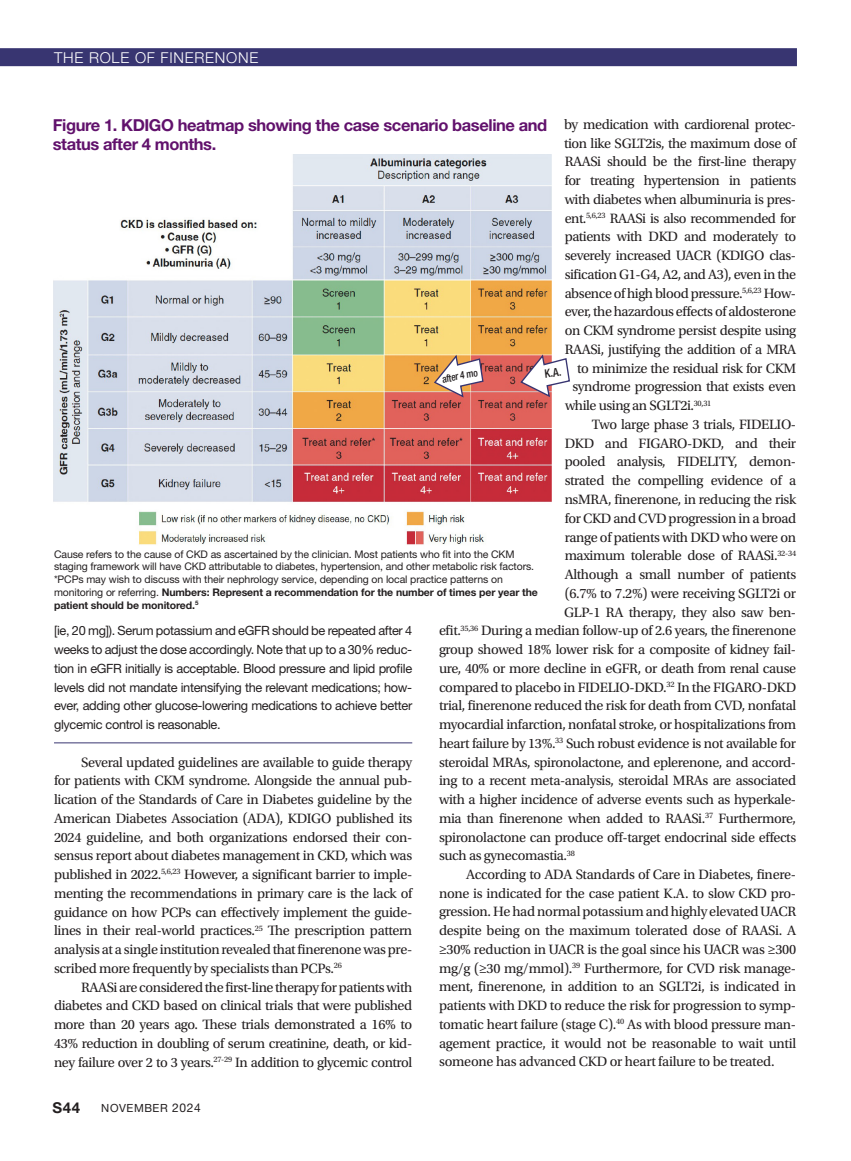
<style>
.page{position:relative;width:851px;height:1161px;background:#fff}
.page>*{position:absolute;margin:0;border:0;box-sizing:border-box;transform-origin:0 0}
.table_head{font:700 16.5px/19.5px "Helvetica Neue LT Std";letter-spacing:-.025em;color:#61116c}
.t1{font:300 15px "Helvetica Neue LT Std";letter-spacing:.05em;color:#fff}
.t2{font:700 15px "Helvetica Neue LT Std";color:#231f20}
.t1-2{font:14.25px/18.8px "Utopia Std";letter-spacing:-.025em;color:#231f20;text-align:justify}
.case_study_text{font:12.75px/18.8px "Helvetica Neue LT Std";letter-spacing:-.025em;color:#231f20;text-align:justify}
.t3{font:500 condensed 11.7px "Helvetica Neue LT Std";color:#231f20;scale:.94 1}
.t4{font:11.25px "Helvetica Neue LT Std";letter-spacing:.05em;color:#231f20}
.source{font:10.5px/12.8px "Helvetica Neue LT Std";letter-spacing:-.01em;color:#231f20}
.t5{font:500 condensed 10.2px "Helvetica Neue LT Std";color:#231f20;scale:.94 1}
.s1{font-weight:700}
.s2{font-size:12px}
</style>
<div class="page">
<div style="left:0;top:48px;width:796px;height:18px;background:#383571"></div>
<hr style="left:54px;top:742px;width:358px;height:1px;background:#383571">
<img style="left:53px;top:154px;width:498px;height:391px">
<svg style="left:519px;top:343px;width:51px;height:60px"></svg>
<svg style="left:432px;top:343px;width:60px;height:61px"></svg>
<p class="t1" style="left:54px;top:48px;width:206px">THE ROLE OF FINERENONE</p>
<p class="table_head" style="left:53px;top:115px;width:496px">Figure 1. KDIGO heatmap showing the case scenario baseline and status after 4 months.</p>
<p class="t1-2" style="left:564px;top:115px;width:233px">by medication with cardiorenal protec-</p>
<p class="t1-2" style="left:564px;top:134px;width:234px">tion like SGLT2is, the maximum dose of</p>
<p class="t1-2" style="left:564px;top:153px;width:233px">RAASi should be the first-line therapy</p>
<p class="t1-2" style="left:564px;top:172px;width:233px">for treating hypertension in patients</p>
<p class="t1-2" style="left:564px;top:190px;width:233px">with diabetes when albuminuria is pres-</p>
<p class="t1-2" style="left:564px;top:209px;width:233px">ent.<sup>5,6,23</sup> RAASi is also recommended for</p>
<p class="t1-2" style="left:564px;top:228px;width:233px">patients with DKD and moderately to</p>
<p class="t1-2" style="left:564px;top:247px;width:233px">severely increased UACR (KDIGO clas-</p>
<p class="t1-2" style="left:564px;top:265px;width:233px">sification G1-G4, A2, and A3), even in the</p>
<p class="t1-2" style="left:564px;top:284px;width:233px">absence of high blood pressure.<sup>5,6,23</sup> How-</p>
<p class="t1-2" style="left:564px;top:303px;width:233px">ever, the hazardous effects of aldosterone</p>
<p class="t1-2" style="left:564px;top:322px;width:233px">on CKM syndrome persist despite using</p>
<p class="t1-2" style="left:564px;top:340px;width:233px">RAASi, justifying the addition of a MRA</p>
<p class="t1-2" style="left:577px;top:359px;width:220px">to minimize the residual risk for CKM</p>
<p class="t1-2" style="left:572px;top:378px;width:225px">syndrome progression that exists even</p>
<p class="t1-2" style="left:565px;top:397px;width:148px">while using an SGLT2i.<sup>30,31</sup></p>
<p class="t1-2" style="left:591px;top:415px;width:206px">Two large phase 3 trials, FIDELIO-</p>
<p class="t1-2" style="left:564px;top:434px;width:233px">DKD and FIGARO-DKD, and their</p>
<p class="t1-2" style="left:564px;top:453px;width:233px">pooled analysis, FIDELITY, demon-</p>
<p class="t1-2" style="left:564px;top:472px;width:233px">strated the compelling evidence of a</p>
<p class="t1-2" style="left:564px;top:490px;width:233px">nsMRA, finerenone, in reducing the risk</p>
<p class="t1-2" style="left:564px;top:509px;width:233px">for CKD and CVD progression in a broad</p>
<p class="t1-2" style="left:564px;top:528px;width:233px">range of patients with DKD who were on</p>
<p class="t1-2" style="left:564px;top:547px;width:233px">maximum tolerable dose of RAASi.<sup>32-34</sup></p>
<p class="t1-2" style="left:564px;top:565px;width:233px">Although a small number of patients</p>
<p class="t1-2" style="left:564px;top:584px;width:233px">(6.7% to 7.2%) were receiving SGLT2i or</p>
<p class="t1-2" style="left:564px;top:603px;width:233px">GLP-1 RA therapy, they also saw ben-</p>
<p class="t1-2" style="left:439px;top:622px;width:359px">efit.<sup>35,36</sup> During a median follow-up of 2.6 years, the finerenone</p>
<p class="t1-2" style="left:439px;top:640px;width:358px">group showed 18% lower risk for a composite of kidney fail-</p>
<p class="t1-2" style="left:439px;top:659px;width:359px">ure, 40% or more decline in eGFR, or death from renal cause</p>
<p class="t1-2" style="left:439px;top:678px;width:359px">compared to placebo in FIDELIO-DKD.<sup>32</sup> In the FIGARO-DKD</p>
<p class="t1-2" style="left:439px;top:697px;width:359px">trial, finerenone reduced the risk for death from CVD, nonfatal</p>
<p class="t1-2" style="left:439px;top:715px;width:359px">myocardial infarction, nonfatal stroke, or hospitalizations from</p>
<p class="t1-2" style="left:439px;top:734px;width:359px">heart failure by 13%.<sup>33</sup> Such robust evidence is not available for</p>
<p class="t1-2" style="left:439px;top:753px;width:359px">steroidal MRAs, spironolactone, and eplerenone, and accord-</p>
<p class="t1-2" style="left:439px;top:772px;width:359px">ing to a recent meta-analysis, steroidal MRAs are associated</p>
<p class="t1-2" style="left:439px;top:790px;width:359px">with a higher incidence of adverse events such as hyperkale-</p>
<p class="t1-2" style="left:439px;top:809px;width:358px">mia than finerenone when added to RAASi.<sup>37</sup> Furthermore,</p>
<p class="t1-2" style="left:439px;top:828px;width:359px">spironolactone can produce off-target endocrinal side effects</p>
<p class="t1-2" style="left:439px;top:847px;width:137px">such as gynecomastia.<sup>38</sup></p>
<p class="t1-2" style="left:439px;top:865px;width:359px;text-indent:27px">According to ADA Standards of Care in Diabetes, finere&shy;none is indicated for the case patient K.A. to slow CKD pro&shy;gression. He had normal potassium and highly elevated UACR despite being on the maximum tolerated dose of RAASi. A ≥30% reduction in UACR is the goal since his UACR was ≥300 mg/g (≥30 mg/mmol).<sup>39</sup> Furthermore, for CVD risk manage&shy;ment, finerenone, in addition to an SGLT2i, is indicated in patients with DKD to reduce the risk for progression to symp&shy;tomatic heart failure (stage C).<sup>40</sup> As with blood pressure man&shy;agement practice, it would not be reasonable to wait until someone has advanced CKD or heart failure to be treated.</p>
<p class="t3" style="left:543px;top:367px;width:19px;rotate:-11deg">K.A.</p>
<p class="t5" style="left:441px;top:373px;width:40px;rotate:-11deg">after 4 mo</p>
<p class="source" style="left:54px;top:547px;width:485px">Cause refers to the cause of CKD as ascertained by the clinician. Most patients who fit into the CKM staging framework will have CKD attributable to diabetes, hypertension, and other metabolic risk factors. *PCPs may wish to discuss with their nephrology service, depending on local practice patterns on monitoring or referring. <span class="s1">Numbers: Represent a recommendation for the number of times per year the patient should be monitored.</span><sup>5</sup></p>
<p class="case_study_text" style="left:54px;top:621px;width:360px">[ie, 20 mg]). Serum potassium and eGFR should be repeated after 4 weeks to adjust the dose accordingly. Note that up to a 30% reduc&shy;tion in eGFR initially is acceptable. Blood pressure and lipid profile levels did not mandate intensifying the relevant medications; how&shy;ever, adding other glucose-lowering medications to achieve better glycemic control is reasonable.</p>
<p class="t1-2" style="left:54px;top:753px;width:360px;text-indent:27px">Several updated guidelines are available to guide therapy for patients with CKM syndrome. Alongside the annual pub&shy;lication of the Standards of Care in Diabetes guideline by the American Diabetes Association (ADA), KDIGO published its 2024 guideline, and both organizations endorsed their con&shy;sensus report about diabetes management in CKD, which was published in 2022.<sup>5,6,23</sup> However, a significant barrier to imple&shy;menting the recommendations in primary care is the lack of guidance on how PCPs can effectively implement the guide&shy;lines in their real-world practices.<sup>25</sup> The prescription pattern analysis at a single institution revealed that finerenone was pre&shy;scribed more frequently by specialists than PCPs.<sup>26</sup></p>
<p class="t1-2" style="left:54px;top:978px;width:360px;text-indent:27px">RAASi are considered the first-line therapy for patients with diabetes and CKD based on clinical trials that were published more than 20 years ago. These trials demonstrated a 16% to 43% reduction in doubling of serum creatinine, death, or kid&shy;ney failure over 2 to 3 years.<sup>27-29</sup> In addition to glycemic control</p>
<p class="t2" style="left:52px;top:1098px;width:29px">S44</p>
<p class="t4" style="left:101px;top:1102px;width:101px">NOVEMBER <span class="s2">2024</span></p>
</div>
